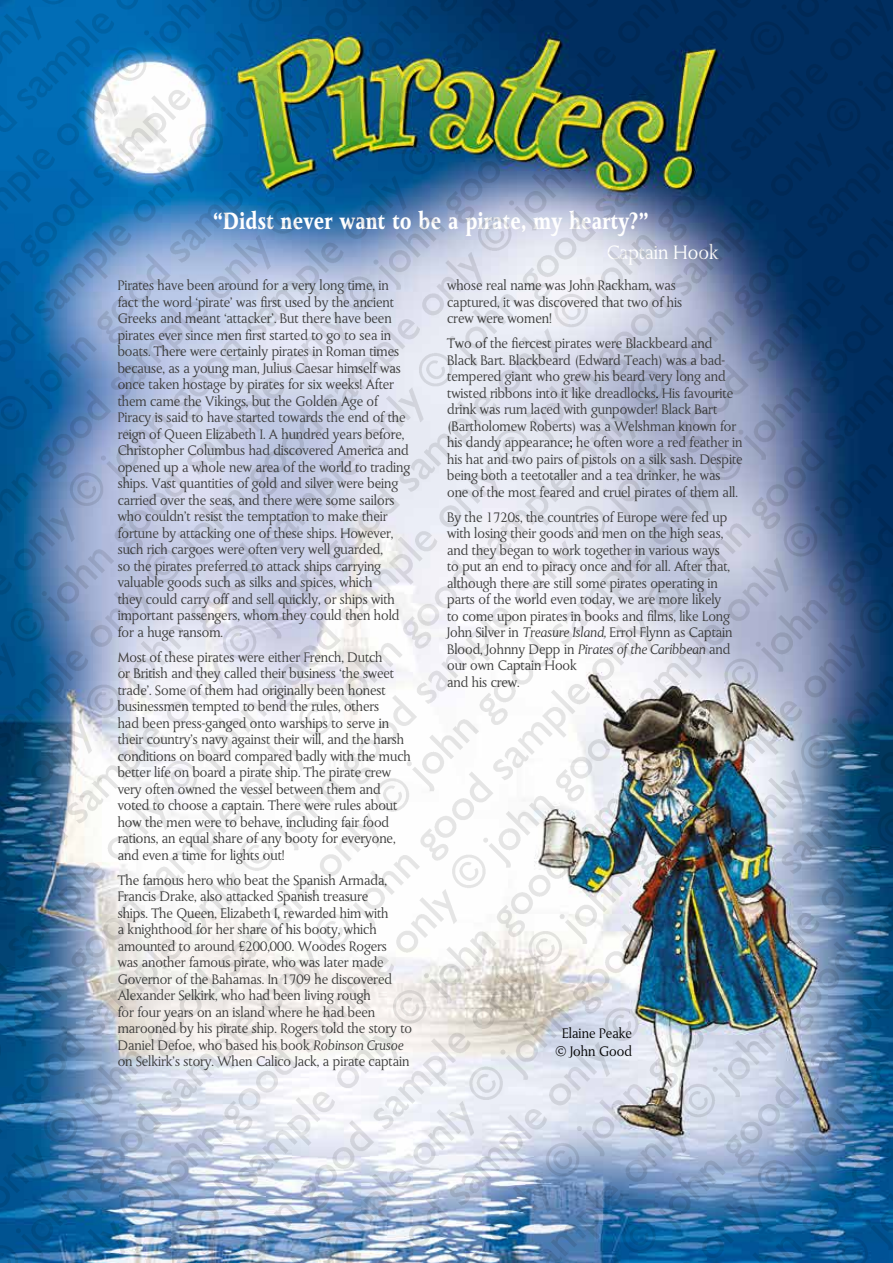
<style>
.page{position:relative;width:893px;height:1263px;background:#fff}
.page>*{position:absolute;margin:0;border:0;box-sizing:border-box;transform-origin:0 0}
.t1{font:700 25.5px "Monkton";letter-spacing:.015em;color:#fff;scale:.8 1}
.t2{font:21px "Monkton";color:#fff}
.t3{font:15px/16.5px "Monkton";letter-spacing:-.005em;color:#3c3c3b}
.t4{font:15px/18px "Monkton";color:#000;text-align:center}
.s1{font-style:italic}
.s2{font-size:16.5px;color:#000}
</style>
<div class="page">
<img style="left:0;top:0;width:893px;height:1263px">
<h1 class="t1" style="left:213px;top:208px;width:546px">“Didst never want to be a pirate, my hearty?”</h1>
<h2 class="t2" style="left:607px;top:242px;width:113px">Captain Hook</h2>
<p class="t3" style="left:118px;top:278px;width:294px">Pirates have been around for a very long time, in fact the word ‘pirate’ was first used by the ancient Greeks and meant ‘attacker’. But there have been pirates ever since men first started to go to sea in boats. There were certainly pirates in Roman times because, as a young man, Julius Caesar himself was once taken hostage by pirates for six weeks! After them came the Vikings, but the Golden Age of Piracy is said to have started towards the end of the reign of Queen Elizabeth I. A hundred years before, Christopher Columbus had discovered America and opened up a whole new area of the world to trading ships. Vast quantities of gold and silver were being carried over the seas, and there were some sailors who couldn’t resist the temptation to make their fortune by attacking one of these ships. However, such rich cargoes were often very well guarded,<br>so the pirates preferred to attack ships carrying valuable goods such as silks and spices, which<br>they could carry off and sell quickly, or ships with important passengers, whom they could then hold for a huge ransom.</p>
<p class="t3" style="left:118px;top:649px;width:295px">Most of these pirates were either French, Dutch<br>or British and they called their business ‘the sweet trade’. Some of them had originally been honest businessmen tempted to bend the rules, others<br>had been press-ganged onto warships to serve in their country’s navy against their will, and the harsh conditions on board compared badly with the much better life on board a pirate ship. The pirate crew very often owned the vessel between them and voted to choose a captain. There were rules about how the men were to behave, including fair food rations, an equal share of any booty for everyone, and even a time for lights out!</p>
<p class="t3" style="left:118px;top:872px;width:296px">The famous hero who beat the Spanish Armada, Francis Drake, also attacked Spanish treasure<br>ships. The Queen, Elizabeth I, rewarded him with<br>a knighthood for her share of his booty, which amounted to around £200,000. Woodes Rogers<br>was another famous pirate, who was later made Governor of the Bahamas. In 1709 he discovered Alexander Selkirk, who had been living rough<br>for four years on an island where he had been marooned by his pirate ship. Rogers told the story to Daniel Defoe, who based his book <span class="s1">Robinson Crusoe </span>on Selkirk’s story. When Calico Jack, a pirate captain</p>
<p class="t3" style="left:447px;top:278px;width:236px">whose real name was John Rackham, was captured, it was discovered that two of his crew were women!</p>
<p class="t3" style="left:447px;top:336px;width:297px">Two of the fiercest pirates were Blackbeard and Black Bart. Blackbeard (Edward Teach) was a bad&shy;tempered giant who grew his beard very long and twisted ribbons into it like dreadlocks<span class="s2">.</span> His favourite drink was rum laced with gunpowder! Black Bart (Bartholomew Roberts) was a Welshman known for his dandy appearance<span class="s2">;</span> he often wore a red feather in his hat and two pairs of pistols on a silk sash. Despite being both a teetotaller and a tea drinker, he was one of the most feared and cruel pirates of them all.</p>
<p class="t3" style="left:447px;top:509px;width:287px">By the 1720s, the countries of Europe were fed up with losing their goods and men on the high seas, and they began to work together in various ways to put an end to piracy once and for all. After that, although there are still some pirates operating in parts of the world even today, we are more likely to come upon pirates in books and films, like Long John Silver in <span class="s1">Treasure Island,</span> Errol Flynn as Captain Blood, Johnny Depp in <span class="s1">Pirates of the Caribbean</span> and our own Captain Hook<br>and his crew.</p>
<p class="t4" style="left:556px;top:1025px;width:78px">Elaine Peake © John Good</p>
</div>
